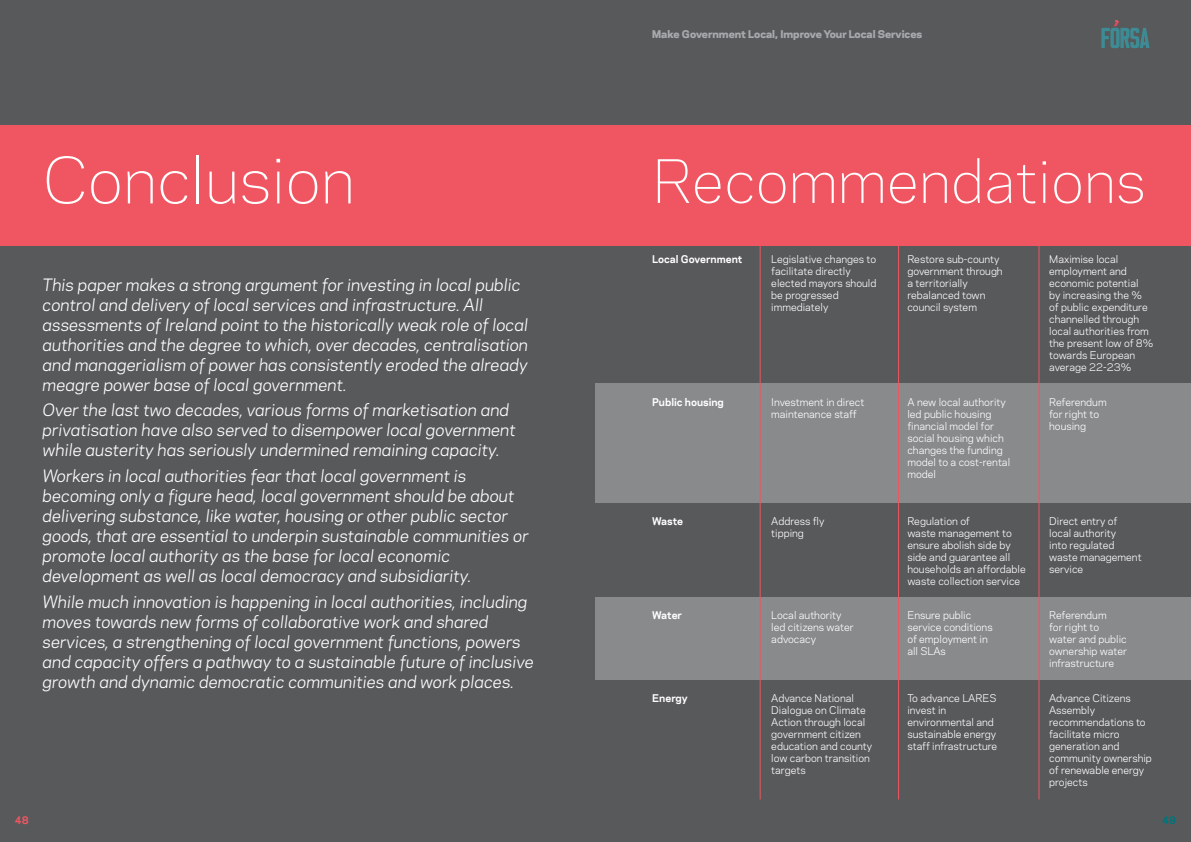
<style>
.page{position:relative;width:1191px;height:842px;background:#58595b}
.page>*{position:absolute;margin:0;border:0;box-sizing:border-box;transform-origin:0 0}
.t1{font:300 60px "Polaris";color:#fff}
.t2{font:300 56px "Polaris";color:#fff}
.t3{font:italic 16px/20px "Polaris";color:#fff}
.t4{font:10px/12px "Polaris";color:#fff}
.t5{font:800 10px "Polaris";color:#a7a9ac}
.t6{font:700 10px "Polaris";color:#fff}
.t7{font:700 10px "Polaris";color:#f05662}
.t8{font:700 10px "Polaris";color:#00757a}
</style>
<div class="page">
<div style="left:0;top:126px;width:595px;height:120px;background:#f05662"></div>
<div style="left:595px;top:383px;width:596px;height:119px;background:#888a8c"></div>
<div style="left:595px;top:597px;width:596px;height:83px;background:#888a8c"></div>
<svg style="left:1101px;top:20px;width:48px;height:28px"></svg>
<hr style="left:759px;top:232px;width:1px;height:567px;background:#f05662">
<hr style="left:898px;top:232px;width:1px;height:567px;background:#f05662">
<hr style="left:1038px;top:232px;width:1px;height:567px;background:#f05662">
<div style="left:595px;top:126px;width:596px;height:120px;background:#f05662"></div>
<p class="t1" style="left:43px;top:155px;width:314px">Conclusion</p>
<p class="t3" style="left:43px;top:276px;width:487px">This paper makes a strong argument for investing in local public control and delivery of local services and infrastructure. All assessments of Ireland point to the historically weak role of local authorities and the degree to which, over decades, centralisation and managerialism of power has consistently eroded the already meagre power base of local government.</p>
<p class="t3" style="left:43px;top:402px;width:475px">Over the last two decades, various forms of marketisation and privatisation have also served to disempower local government while austerity has seriously undermined remaining capacity.</p>
<p class="t3" style="left:43px;top:467px;width:487px">Workers in local authorities fear that local government is becoming only a figure head, local government should be about delivering substance, like water, housing or other public sector goods, that are essential to underpin sustainable communities or promote local authority as the base for local economic development as well as local democracy and subsidiarity.</p>
<p class="t3" style="left:43px;top:593px;width:493px">While much innovation is happening in local authorities, including moves towards new forms of collaborative work and shared services, a strengthening of local government functions, powers and capacity offers a pathway to a sustainable future of inclusive growth and dynamic democratic communities and work places.</p>
<p class="t5" style="left:652px;top:29px;width:271px">Make Government Local, Improve Your Local Services</p>
<p class="t2" style="left:652px;top:158px;width:495px">Recommendations</p>
<p class="t6" style="left:652px;top:255px;width:92px">Local Government</p>
<p class="t4" style="left:771px;top:254px;width:106px">Legislative changes to</p>
<p class="t4" style="left:907px;top:254px;width:94px">Restore sub-county</p>
<p class="t4" style="left:1049px;top:254px;width:71px">Maximise local</p>
<p class="t4" style="left:771px;top:266px;width:81px">facilitate directly</p>
<p class="t4" style="left:907px;top:266px;width:97px">government through</p>
<p class="t4" style="left:1049px;top:266px;width:79px">employment and</p>
<p class="t4" style="left:771px;top:278px;width:107px">elected mayors should</p>
<p class="t4" style="left:907px;top:278px;width:62px">a territorially</p>
<p class="t4" style="left:1049px;top:278px;width:91px">economic potential</p>
<p class="t4" style="left:771px;top:290px;width:69px">be progressed</p>
<p class="t4" style="left:907px;top:290px;width:80px">rebalanced town</p>
<p class="t4" style="left:1049px;top:290px;width:94px">by increasing the %</p>
<p class="t4" style="left:771px;top:302px;width:59px">immediately</p>
<p class="t4" style="left:907px;top:302px;width:71px">council system</p>
<p class="t4" style="left:1049px;top:302px;width:106px">of public expenditure channelled through local authorities from the present low of 8% towards European average 22-23%</p>
<p class="t6" style="left:652px;top:398px;width:73px">Public housing</p>
<p class="t4" style="left:771px;top:397px;width:95px">Investment in direct</p>
<p class="t4" style="left:907px;top:397px;width:100px">A new local authority</p>
<p class="t4" style="left:1049px;top:397px;width:59px">Referendum</p>
<p class="t4" style="left:771px;top:409px;width:87px">maintenance staff</p>
<p class="t4" style="left:907px;top:409px;width:86px">led public housing</p>
<p class="t4" style="left:1049px;top:409px;width:51px">for right to</p>
<p class="t4" style="left:907px;top:421px;width:88px">financial model for</p>
<p class="t4" style="left:1049px;top:421px;width:38px">housing</p>
<p class="t4" style="left:907px;top:433px;width:104px">social housing which changes the funding model to a cost-rental model</p>
<p class="t6" style="left:652px;top:516px;width:32px">Waste</p>
<p class="t4" style="left:771px;top:516px;width:55px">Address fly</p>
<p class="t4" style="left:907px;top:516px;width:64px">Regulation of</p>
<p class="t4" style="left:1049px;top:516px;width:70px">Direct entry of</p>
<p class="t4" style="left:771px;top:528px;width:34px">tipping</p>
<p class="t4" style="left:907px;top:528px;width:106px">waste management to</p>
<p class="t4" style="left:1049px;top:528px;width:69px">local authority</p>
<p class="t4" style="left:907px;top:540px;width:105px">ensure abolish side by</p>
<p class="t4" style="left:1049px;top:540px;width:67px">into regulated</p>
<p class="t4" style="left:907px;top:552px;width:104px">side and guarantee all</p>
<p class="t4" style="left:1049px;top:552px;width:94px">waste management</p>
<p class="t4" style="left:907px;top:564px;width:120px">households an affordable</p>
<p class="t4" style="left:1049px;top:564px;width:36px">service</p>
<p class="t4" style="left:907px;top:576px;width:114px">waste collection service</p>
<p class="t6" style="left:652px;top:611px;width:31px">Water</p>
<p class="t4" style="left:771px;top:610px;width:72px">Local authority</p>
<p class="t4" style="left:907px;top:610px;width:65px">Ensure public</p>
<p class="t4" style="left:1049px;top:610px;width:59px">Referendum</p>
<p class="t4" style="left:771px;top:622px;width:84px">led citizens water</p>
<p class="t4" style="left:907px;top:622px;width:87px">service conditions</p>
<p class="t4" style="left:1049px;top:622px;width:51px">for right to</p>
<p class="t4" style="left:771px;top:634px;width:46px">advocacy</p>
<p class="t4" style="left:907px;top:634px;width:82px">of employment in</p>
<p class="t4" style="left:1049px;top:634px;width:79px">water and public</p>
<p class="t4" style="left:907px;top:646px;width:40px">all SLAs</p>
<p class="t4" style="left:1049px;top:646px;width:79px">ownership water infrastructure</p>
<p class="t6" style="left:652px;top:694px;width:37px">Energy</p>
<p class="t4" style="left:771px;top:693px;width:84px">Advance National</p>
<p class="t4" style="left:907px;top:693px;width:91px">To advance LARES</p>
<p class="t4" style="left:1049px;top:693px;width:83px">Advance Citizens</p>
<p class="t4" style="left:771px;top:705px;width:96px">Dialogue on Climate</p>
<p class="t4" style="left:907px;top:705px;width:40px">invest in</p>
<p class="t4" style="left:1049px;top:705px;width:47px">Assembly</p>
<p class="t4" style="left:771px;top:717px;width:95px">Action through local</p>
<p class="t4" style="left:907px;top:717px;width:88px">environmental and</p>
<p class="t4" style="left:1049px;top:717px;width:98px">recommendations to</p>
<p class="t4" style="left:771px;top:729px;width:91px">government citizen</p>
<p class="t4" style="left:907px;top:729px;width:90px">sustainable energy</p>
<p class="t4" style="left:1049px;top:729px;width:72px">facilitate micro</p>
<p class="t4" style="left:771px;top:741px;width:102px">education and county</p>
<p class="t4" style="left:907px;top:741px;width:91px">staff infrastructure</p>
<p class="t4" style="left:1049px;top:741px;width:72px">generation and</p>
<p class="t4" style="left:771px;top:753px;width:100px">low carbon transition</p>
<p class="t4" style="left:1049px;top:753px;width:104px">community ownership</p>
<p class="t4" style="left:771px;top:765px;width:36px">targets</p>
<p class="t4" style="left:1049px;top:765px;width:96px">of renewable energy projects</p>
<p class="t7" style="left:15px;top:816px;width:15px">48</p>
<p class="t8" style="left:1162px;top:816px;width:15px">49</p>
</div>
